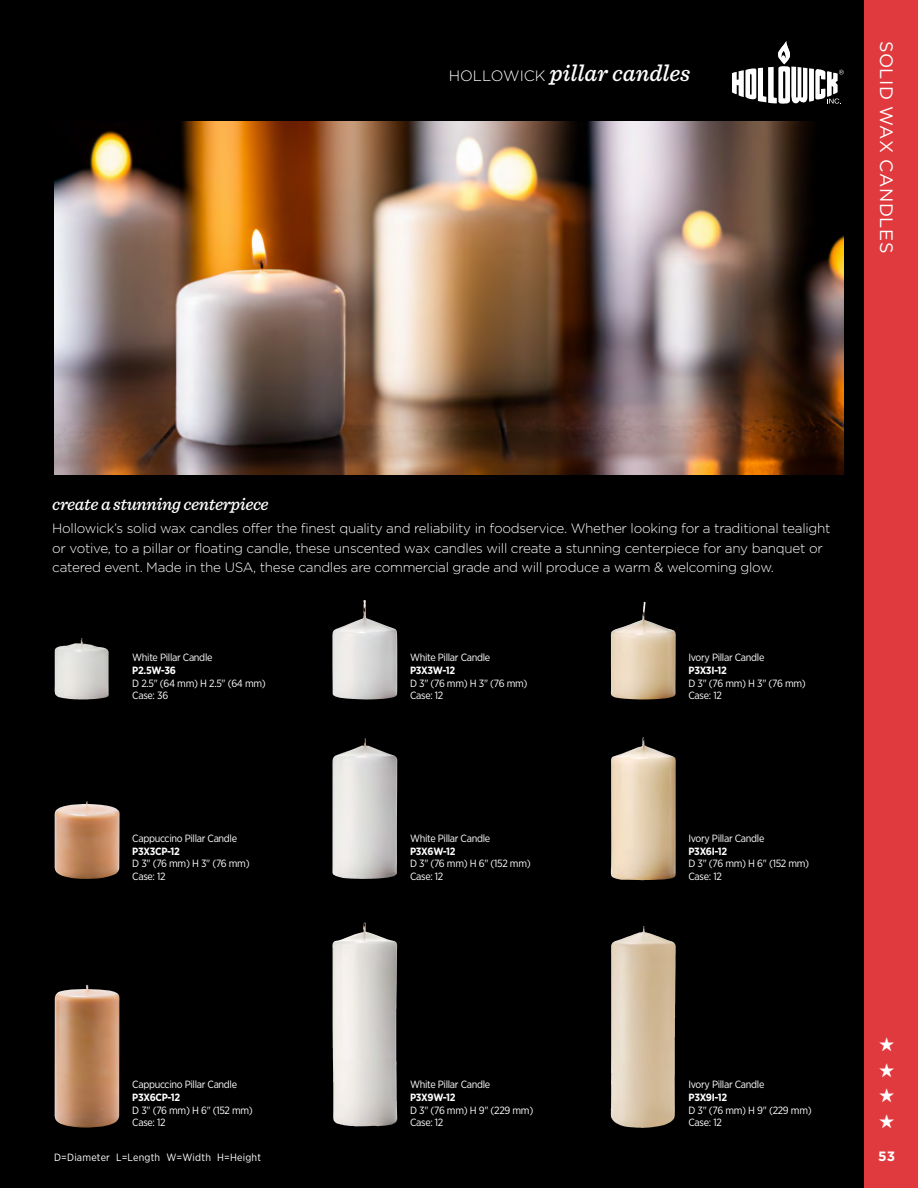
<style>
.page{position:relative;width:918px;height:1188px;background:#000}
.page>*{position:absolute;margin:0;border:0;box-sizing:border-box;transform-origin:0 0}
.t1{font:italic 500 24px "Sentinel";color:#fff}
.t2{font:19.5px/25.5px "Zapf Dingbats ITC";color:#fff;text-align:justify}
.t3{font:italic 500 18px "Sentinel";letter-spacing:-.02em;color:#fff}
.t4{font:18px "Gotham";letter-spacing:.03em;color:#fff}
.t5{font:300 13.5px/19.5px "Gotham";letter-spacing:-.02em;color:#fff}
.t6{font:700 13.5px "Gotham";color:#fff}
.t7{font:10.5px/12.8px "Gotham Narrow";letter-spacing:-.03em;color:#fff}
.t8{font:700 10.5px "Gotham Narrow";letter-spacing:-.03em;color:#fff}
.t9{font:10.5px "Gotham Narrow";letter-spacing:.02em;color:#fff}
.s1{font-family:"Gotham";font-weight:300;font-style:normal;font-size:15px}
</style>
<div class="page">
<div style="left:864px;top:0;width:54px;height:1188px;background:#e03a3e"></div>
<svg style="left:732px;top:41px;width:112px;height:63px"></svg>
<img style="left:55px;top:638px;width:54px;height:62px">
<img style="left:332px;top:600px;width:66px;height:100px">
<img style="left:332px;top:738px;width:65px;height:141px">
<img style="left:611px;top:737px;width:65px;height:143px">
<img style="left:54px;top:985px;width:66px;height:143px">
<img style="left:332px;top:923px;width:65px;height:203px">
<img style="left:611px;top:926px;width:65px;height:202px">
<img style="left:611px;top:602px;width:65px;height:98px">
<img style="left:55px;top:801px;width:65px;height:78px">
<img style="left:54px;top:122px;width:790px;height:352px">
<h1 class="t1" style="left:449px;top:55px;width:243px"><span class="s1">HOLLOWICK</span> pillar candles</h1>
<h3 class="t4" style="left:896px;top:40px;width:214px;rotate:90deg">SOLID WAX CANDLES</h3>
<h3 class="t3" style="left:52px;top:490px;width:218px">create a stunning centerpiece</h3>
<p class="t5" style="left:52px;top:518px;width:780px">Hollowick’s solid wax candles offer the finest quality and reliability in foodservice. Whether looking for a traditional tealight or votive, to a pillar or floating candle, these unscented wax candles will create a stunning centerpiece for any banquet or catered event. Made in the USA, these candles are commercial grade and will produce a warm &amp; welcoming glow.</p>
<p class="t7" style="left:132px;top:651px;width:82px">White Pillar Candle</p>
<p class="t8" style="left:132px;top:664px;width:45px">P2.5W-36</p>
<p class="t7" style="left:132px;top:676px;width:135px">D 2.5" (64 mm) H 2.5" (64 mm)<br>Case: 36</p>
<p class="t7" style="left:132px;top:832px;width:106px">Cappuccino Pillar Candle</p>
<p class="t8" style="left:132px;top:844px;width:49px">P3X3CP-12</p>
<p class="t7" style="left:132px;top:857px;width:119px">D 3" (76 mm) H 3" (76 mm)<br>Case: 12</p>
<p class="t7" style="left:410px;top:651px;width:82px">White Pillar Candle</p>
<p class="t8" style="left:410px;top:663px;width:47px">P3X3W-12</p>
<p class="t7" style="left:410px;top:676px;width:119px">D 3" (76 mm) H 3" (76 mm)<br>Case: 12</p>
<p class="t7" style="left:410px;top:832px;width:82px">White Pillar Candle</p>
<p class="t8" style="left:410px;top:844px;width:47px">P3X6W-12</p>
<p class="t7" style="left:410px;top:857px;width:122px">D 3" (76 mm) H 6" (152 mm)<br>Case: 12</p>
<p class="t7" style="left:689px;top:651px;width:77px">Ivory Pillar Candle</p>
<p class="t8" style="left:689px;top:663px;width:40px">P3X3I-12</p>
<p class="t7" style="left:689px;top:676px;width:119px">D 3" (76 mm) H 3" (76 mm)<br>Case: 12</p>
<p class="t7" style="left:689px;top:832px;width:77px">Ivory Pillar Candle</p>
<p class="t8" style="left:689px;top:844px;width:40px">P3X6I-12</p>
<p class="t7" style="left:689px;top:857px;width:122px">D 3" (76 mm) H 6" (152 mm)<br>Case: 12</p>
<p class="t7" style="left:132px;top:1078px;width:106px">Cappuccino Pillar Candle</p>
<p class="t8" style="left:132px;top:1090px;width:49px">P3X6CP-12</p>
<p class="t7" style="left:132px;top:1103px;width:122px">D 3" (76 mm) H 6" (152 mm)<br>Case: 12</p>
<p class="t7" style="left:410px;top:1078px;width:82px">White Pillar Candle</p>
<p class="t8" style="left:410px;top:1090px;width:47px">P3X9W-12</p>
<p class="t7" style="left:410px;top:1103px;width:125px">D 3" (76 mm) H 9" (229 mm)<br>Case: 12</p>
<p class="t7" style="left:689px;top:1078px;width:77px">Ivory Pillar Candle</p>
<p class="t8" style="left:689px;top:1090px;width:40px">P3X9I-12</p>
<p class="t7" style="left:689px;top:1103px;width:125px">D 3" (76 mm) H 9" (229 mm)<br>Case: 12</p>
<h2 class="t2" style="left:879px;top:1032px;width:17px">★ ★ ★ ★</h2>
<p class="t9" style="left:54px;top:1151px;width:209px">D=Diameter L=Length W=Width H=Height</p>
<p class="t6" style="left:878px;top:1147px;width:18px">53</p>
</div>
